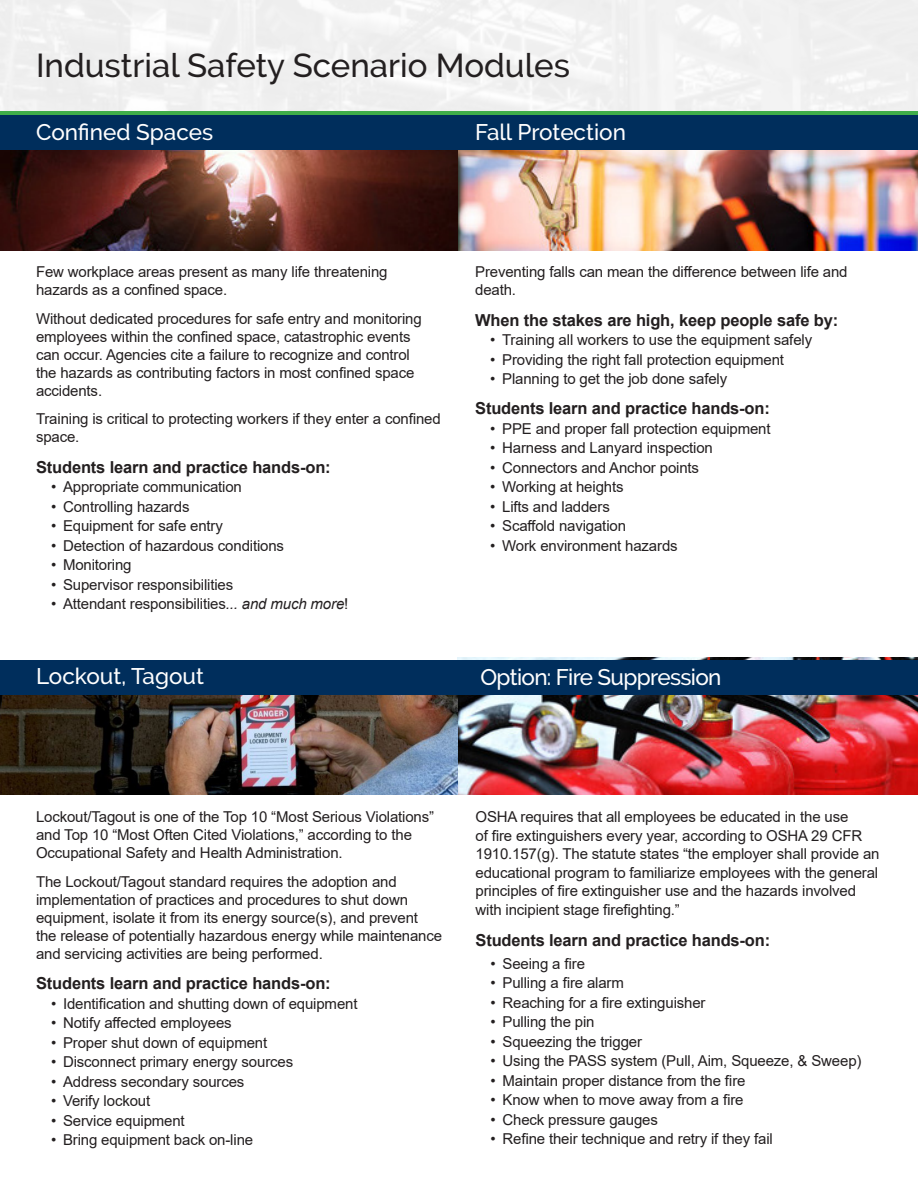
<style>
.page{position:relative;width:918px;height:1188px;background:#fff}
.page>*{position:absolute;margin:0;border:0;box-sizing:border-box;transform-origin:0 0}
.t1{font:500 33px "Raleway";color:#231f20}
.t2{font:500 22.5px "Raleway";letter-spacing:-.005em;color:#fff}
.t3{font:500 22.5px "Raleway";letter-spacing:-.03em;color:#fff}
.t4{font:700 16.5px "Arial";letter-spacing:-.01em;color:#231f20}
.t5{font:15px/18px "Arial";letter-spacing:-.01em;color:#231f20}
.s1{font-style:italic}
</style>
<div class="page">
<img style="left:457px;top:658px;width:461px;height:137px">
<img style="left:0;top:694px;width:457px;height:101px">
<div style="left:0;top:660px;width:918px;height:34px;background:#002e5c"></div>
<img style="left:458px;top:150px;width:460px;height:100px">
<img style="left:0;top:0;width:918px;height:112px">
<svg style="left:0;top:112px;width:918px;height:4px;background:#308e4d"></svg>
<img style="left:0;top:150px;width:457px;height:100px">
<div style="left:0;top:116px;width:918px;height:34px;background:#002e5c"></div>
<p class="t1" style="left:36px;top:47px;width:536px">Industrial Safety Scenario Modules</p>
<p class="t2" style="left:36px;top:119px;width:179px">Confined Spaces</p>
<p class="t2" style="left:475px;top:119px;width:152px">Fall Protection</p>
<p class="t5" style="left:36px;top:263px;width:353px">Few workplace areas present as many life threatening hazards as a confined space.</p>
<p class="t5" style="left:36px;top:309px;width:387px">Without dedicated procedures for safe entry and monitoring employees within the confined space, catastrophic events can occur. Agencies cite a failure to recognize and control the hazards as contributing factors in most confined space accidents.</p>
<p class="t5" style="left:36px;top:410px;width:406px">Training is critical to protecting workers if they enter a confined space.</p>
<p class="t4" style="left:36px;top:455px;width:296px">Students learn and practice hands-on:</p>
<p class="t5" style="left:51px;top:478px;width:192px">• Appropriate communication</p>
<p class="t5" style="left:51px;top:497px;width:140px">• Controlling hazards</p>
<p class="t5" style="left:51px;top:517px;width:173px">• Equipment for safe entry</p>
<p class="t5" style="left:51px;top:536px;width:235px">• Detection of hazardous conditions</p>
<p class="t5" style="left:51px;top:556px;width:82px">• Monitoring</p>
<p class="t5" style="left:51px;top:575px;width:184px">• Supervisor responsibilities</p>
<p class="t5" style="left:51px;top:595px;width:299px">• Attendant responsibilities<span class="s1">... and much more</span>!</p>
<p class="t2" style="left:36px;top:663px;width:170px">Lockout, Tagout</p>
<p class="t5" style="left:475px;top:263px;width:374px">Preventing falls can mean the difference between life and death.</p>
<p class="t4" style="left:475px;top:308px;width:365px">When the stakes are high, keep people safe by:</p>
<p class="t5" style="left:490px;top:331px;width:324px">• Training all workers to use the equipment safely</p>
<p class="t5" style="left:490px;top:350px;width:295px">• Providing the right fall protection equipment</p>
<p class="t5" style="left:490px;top:370px;width:239px">• Planning to get the job done safely</p>
<p class="t4" style="left:475px;top:397px;width:296px">Students learn and practice hands-on:</p>
<p class="t5" style="left:490px;top:420px;width:282px">• PPE and proper fall protection equipment</p>
<p class="t5" style="left:490px;top:439px;width:224px">• Harness and Lanyard inspection</p>
<p class="t5" style="left:490px;top:459px;width:210px">• Connectors and Anchor points</p>
<p class="t5" style="left:490px;top:478px;width:135px">• Working at heights</p>
<p class="t5" style="left:490px;top:498px;width:121px">• Lifts and ladders</p>
<p class="t5" style="left:490px;top:517px;width:137px">• Scaffold navigation</p>
<p class="t5" style="left:490px;top:537px;width:189px">• Work environment hazards</p>
<p class="t3" style="left:481px;top:664px;width:242px">Option: Fire Suppression</p>
<p class="t5" style="left:36px;top:808px;width:400px">Lockout/Tagout is one of the Top 10 “Most Serious Violations” and Top 10 “Most Often Cited Violations,” according to the<br>Occupational Safety and Health Administration.</p>
<p class="t5" style="left:36px;top:873px;width:408px">The Lockout/Tagout standard requires the adoption and implementation of practices and procedures to shut down equipment, isolate it from its energy source(s), and prevent the release of potentially hazardous energy while maintenance and servicing activities are being performed.</p>
<p class="t4" style="left:36px;top:972px;width:296px">Students learn and practice hands-on:</p>
<p class="t5" style="left:51px;top:994px;width:308px">• Identification and shutting down of equipment</p>
<p class="t5" style="left:51px;top:1014px;width:182px">• Notify affected employees</p>
<p class="t5" style="left:51px;top:1033px;width:218px">• Proper shut down of equipment</p>
<p class="t5" style="left:51px;top:1053px;width:244px">• Disconnect primary energy sources</p>
<p class="t5" style="left:51px;top:1072px;width:195px">• Address secondary sources</p>
<p class="t5" style="left:51px;top:1092px;width:101px">• Verify lockout</p>
<p class="t5" style="left:51px;top:1111px;width:135px">• Service equipment</p>
<p class="t5" style="left:51px;top:1131px;width:204px">• Bring equipment back on-line</p>
<p class="t5" style="left:476px;top:808px;width:406px;line-height:18.5px">OSHA requires that all employees be educated in the use<br>of fire extinguishers every year, according to OSHA 29 CFR 1910.157(g). The statute states “the employer shall provide an educational program to familiarize employees with the general principles of fire extinguisher use and the hazards involved with incipient stage firefighting.”</p>
<p class="t4" style="left:476px;top:929px;width:296px">Students learn and practice hands-on:</p>
<p class="t5" style="left:490px;top:955px;width:96px">• Seeing a fire</p>
<p class="t5" style="left:490px;top:974px;width:135px">• Pulling a fire alarm</p>
<p class="t5" style="left:490px;top:994px;width:217px">• Reaching for a fire extinguisher</p>
<p class="t5" style="left:490px;top:1013px;width:106px">• Pulling the pin</p>
<p class="t5" style="left:490px;top:1033px;width:153px">• Squeezing the trigger</p>
<p class="t5" style="left:490px;top:1052px;width:373px">• Using the PASS system (Pull, Aim, Squeeze, &amp; Sweep)</p>
<p class="t5" style="left:490px;top:1072px;width:257px">• Maintain proper distance from the fire</p>
<p class="t5" style="left:490px;top:1091px;width:255px">• Know when to move away from a fire</p>
<p class="t5" style="left:490px;top:1111px;width:169px">• Check pressure gauges</p>
<p class="t5" style="left:490px;top:1130px;width:284px">• Refine their technique and retry if they fail</p>
</div>
